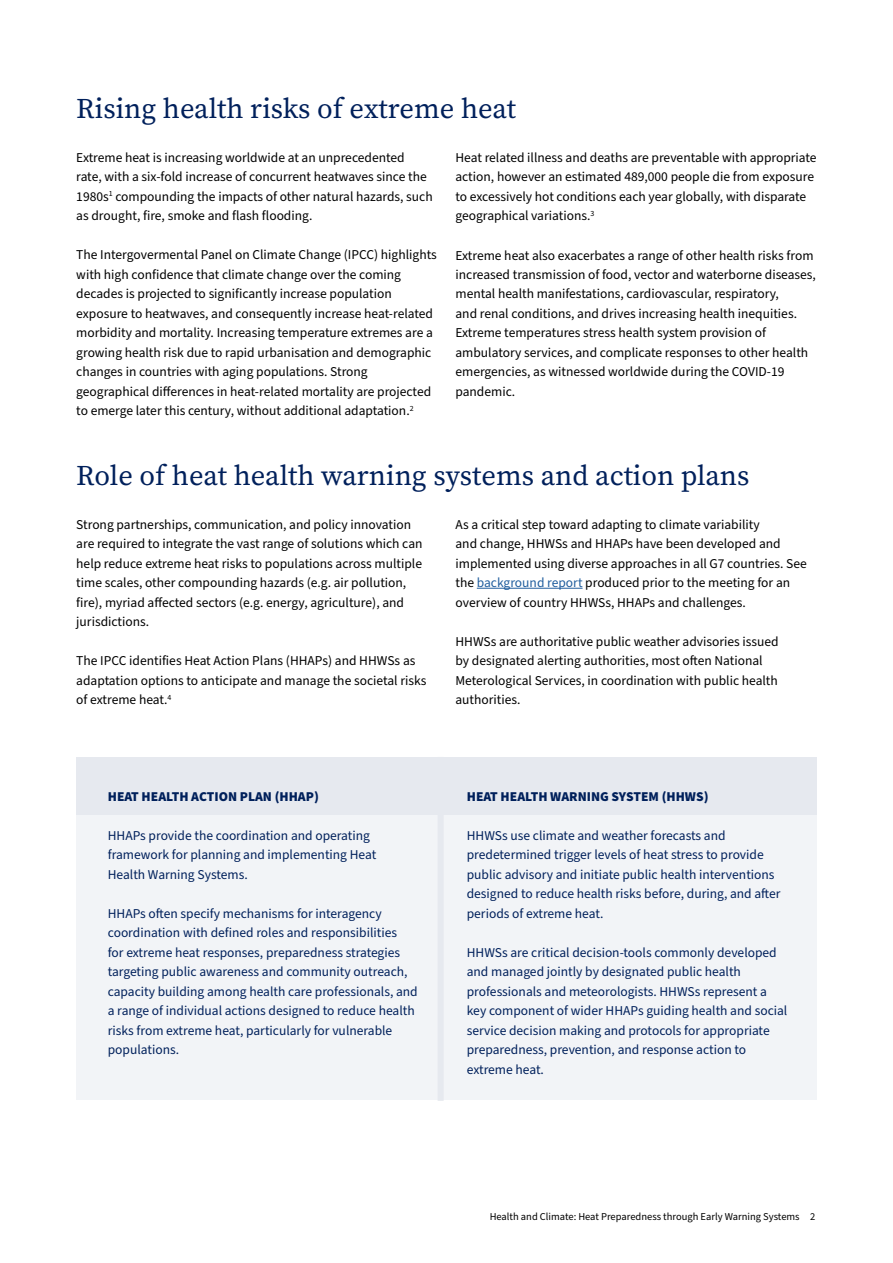
<style>
.page{position:relative;width:893px;height:1263px;background:#fff}
.page>*{position:absolute;margin:0;border:0;box-sizing:border-box;transform-origin:0 0}
.t1{font:28.5px "Source Serif Pro";color:#00205b}
.t2{font:13.5px/19.5px "Source Sans Pro";color:#000}
.t3{font:13.5px/19.5px "Source Sans Pro";color:#00205b}
.t4{font:900 13.5px "Source Sans Pro";color:#00205b}
.t5{font:10.5px "Source Sans Pro";color:#000}
.s1{color:#215e9e}
</style>
<div class="page">
<div style="left:76px;top:757px;width:741px;height:342px;background:#f2f4f7"></div>
<div style="left:76px;top:757px;width:741px;height:57px;background:#e6e9ef"></div>
<hr style="left:477px;top:588px;width:106px;height:1px;background:#215e9e">
<div style="left:438px;top:757px;width:6px;height:344px;background:#e6e9ef"></div>
<h1 class="t1" style="left:76px;top:92px;width:441px">Rising health risks of extreme heat</h1>
<p class="t2" style="left:76px;top:148px;width:358px">Extreme heat is increasing worldwide at an unprecedented rate, with a six-fold increase of concurrent heatwaves since the 1980s<sup>1</sup> compounding the impacts of other natural hazards, such as drought, fire, smoke and flash flooding.</p>
<p class="t2" style="left:76px;top:246px;width:362px">The Intergovermental Panel on Climate Change (IPCC) highlights with high confidence that climate change over the coming decades is projected to significantly increase population exposure to heatwaves, and consequently increase heat-related morbidity and mortality. Increasing temperature extremes are a growing health risk due to rapid urbanisation and demographic changes in countries with aging populations. Strong geographical differences in heat-related mortality are projected to emerge later this century, without additional adaptation.<sup>2</sup></p>
<p class="t2" style="left:455px;top:148px;width:363px">Heat related illness and deaths are preventable with appropriate action, however an estimated 489,000 people die from exposure to excessively hot conditions each year globally, with disparate geographical variations.<sup>3</sup></p>
<p class="t2" style="left:455px;top:246px;width:362px">Extreme heat also exacerbates a range of other health risks from increased transmission of food, vector and waterborne diseases, mental health manifestations, cardiovascular, respiratory,<br>and renal conditions, and drives increasing health inequities.<br>Extreme temperatures stress health system provision of ambulatory services, and complicate responses to other health emergencies, as witnessed worldwide during the COVID-19 pandemic.</p>
<h1 class="t1" style="left:76px;top:459px;width:675px">Role of heat health warning systems and action plans</h1>
<p class="t2" style="left:76px;top:515px;width:348px">Strong partnerships, communication, and policy innovation are required to integrate the vast range of solutions which can help reduce extreme heat risks to populations across multiple time scales, other compounding hazards (e.g. air pollution, fire), myriad affected sectors (e.g. energy, agriculture), and jurisdictions.</p>
<p class="t2" style="left:76px;top:651px;width:352px">The IPCC identifies Heat Action Plans (HHAPs) and HHWSs as adaptation options to anticipate and manage the societal risks of extreme heat.<sup>4</sup></p>
<p class="t2" style="left:455px;top:515px;width:353px">As a critical step toward adapting to climate variability<br>and change, HHWSs and HHAPs have been developed and implemented using diverse approaches in all G7 countries. See the <span class="s1">background report</span> produced prior to the meeting for an overview of country HHWSs, HHAPs and challenges.</p>
<p class="t2" style="left:455px;top:632px;width:325px">HHWSs are authoritative public weather advisories issued by designated alerting authorities, most often National Meterological Services, in coordination with public health authorities.</p>
<p class="t4" style="left:108px;top:787px;width:213px">HEAT HEALTH ACTION PLAN (HHAP)</p>
<p class="t3" style="left:108px;top:826px;width:270px">HHAPs provide the coordination and operating framework for planning and implementing Heat<br>Health Warning Systems.</p>
<p class="t3" style="left:108px;top:904px;width:311px">HHAPs often specify mechanisms for interagency coordination with defined roles and responsibilities<br>for extreme heat responses, preparedness strategies targeting public awareness and community outreach, capacity building among health care professionals, and a range of individual actions designed to reduce health risks from extreme heat, particularly for vulnerable populations.</p>
<p class="t4" style="left:467px;top:787px;width:243px">HEAT HEALTH WARNING SYSTEM (HHWS)</p>
<p class="t3" style="left:467px;top:826px;width:315px">HHWSs use climate and weather forecasts and predetermined trigger levels of heat stress to provide public advisory and initiate public health interventions designed to reduce health risks before, during, and after periods of extreme heat.</p>
<p class="t3" style="left:467px;top:943px;width:322px">HHWSs are critical decision-tools commonly developed and managed jointly by designated public health professionals and meteorologists. HHWSs represent a key component of wider HHAPs guiding health and social service decision making and protocols for appropriate preparedness, prevention, and response action to extreme heat.</p>
<p class="t5" style="left:490px;top:1209px;width:327px">Health and Climate: Heat Preparedness through Early Warning Systems 2</p>
</div>
